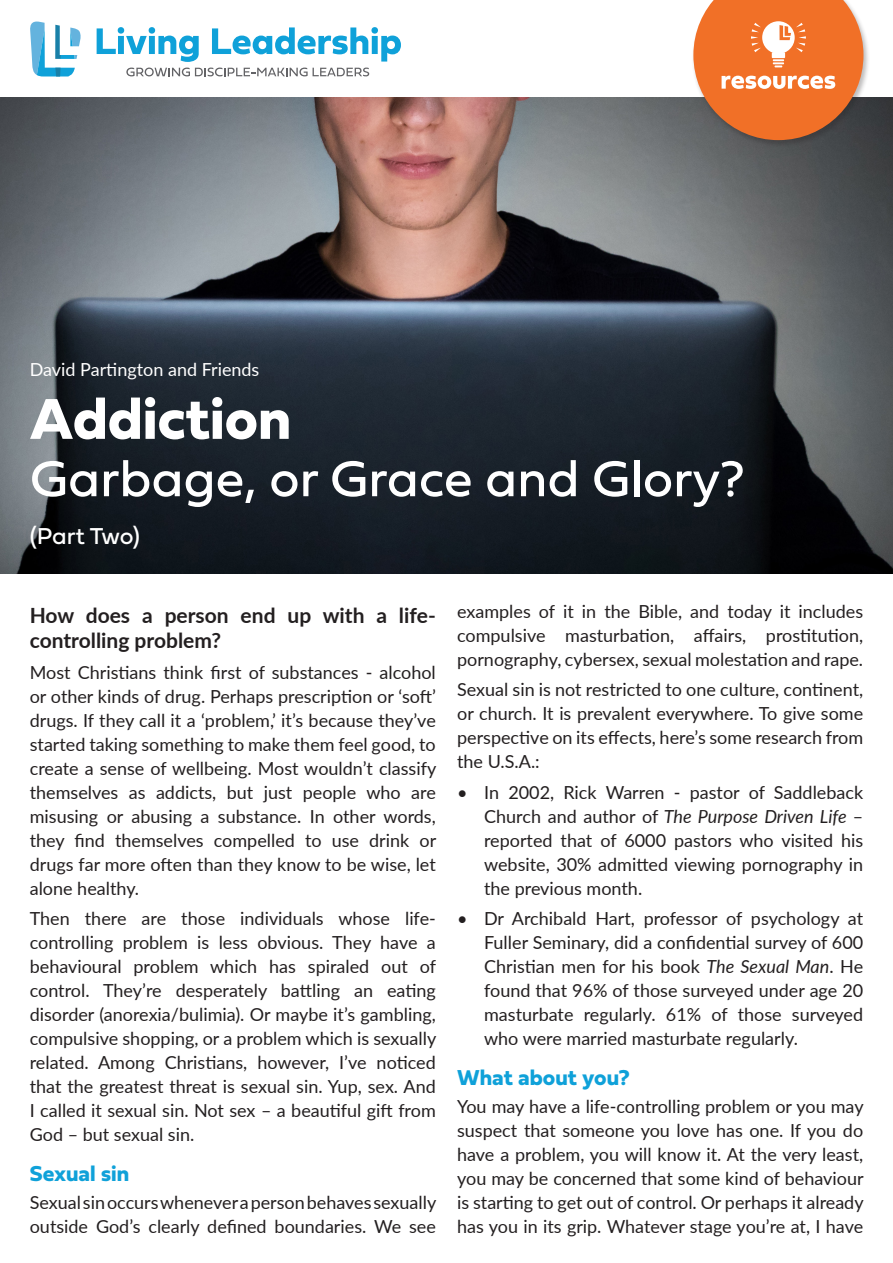
<style>
.page{position:relative;width:893px;height:1263px;background:#fff}
.page>*{position:absolute;margin:0;border:0;box-sizing:border-box;transform-origin:0 0}
.t1{font:60px "Fieldwork Geo Bold";color:#fff}
.t2{font:52.5px "Fieldwork Geo Regular";color:#fff}
.t3{font:24px "Fieldwork Geo Regular";letter-spacing:-.005em;color:#fff}
.Subheading{font:700 22.5px "Fieldwork Hum";color:#0fa1d9}
.t4{font:700 21px/25.5px "Lato";color:#231f20}
.t5{font:18px/24px "Lato";color:#231f20;text-align:justify}
.t6{font:18px "Lato";color:#fff}
.s1{font-style:italic}
</style>
<div class="page">
<img style="left:0;top:98px;width:893px;height:476px">
<svg style="left:97px;top:27px;width:102px;height:35px"></svg>
<svg style="left:212px;top:27px;width:189px;height:35px"></svg>
<svg style="left:30px;top:21px;width:51px;height:56px"></svg>
<svg style="left:126px;top:68px;width:243px;height:8px"></svg>
<div style="left:691px;top:0;width:179px;height:148px;background:#231f20;opacity:.3"></div>
<svg style="left:693px;top:0;width:170px;height:140px;background:#df7e47"></svg>
<p class="t6" style="left:30px;top:357px;width:231px">David Partington and Friends</p>
<p class="t1" style="left:30px;top:372px;width:263px">Addiction</p>
<p class="t2" style="left:30px;top:437px;width:716px">Garbage, or Grace and Glory?</p>
<p class="t3" style="left:30px;top:517px;width:112px">(Part Two)</p>
<p class="t4" style="left:30px;top:602px;width:408px">How does a person end up with a life&shy;controlling problem?</p>
<p class="t5" style="left:30px;top:659px;width:408px">Most Christians think first of substances - alcohol or other kinds of drug. Perhaps prescription or ‘soft’ drugs. If they call it a ‘problem,’ it’s because they’ve started taking something to make them feel good, to create a sense of wellbeing. Most wouldn’t classify themselves as addicts, but just people who are misusing or abusing a substance. In other words, they find themselves compelled to use drink or drugs far more often than they know to be wise, let alone healthy.</p>
<p class="t5" style="left:30px;top:906px;width:408px">Then there are those individuals whose life&shy;controlling problem is less obvious. They have a behavioural problem which has spiraled out of control. They’re desperately battling an eating disorder (anorexia/bulimia). Or maybe it’s gambling, compulsive shopping, or a problem which is sexually related. Among Christians, however, I’ve noticed that the greatest threat is sexual sin. Yup, sex. And I called it sexual sin. Not sex – a beautiful gift from God – but sexual sin.</p>
<p class="Subheading" style="left:30px;top:1156px;width:101px">Sexual sin</p>
<p class="t5" style="left:30px;top:1190px;width:408px">Sexual sin occurs whenever a person behaves sexually outside God’s clearly defined boundaries. We see</p>
<p class="t5" style="left:457px;top:599px;width:408px">examples of it in the Bible, and today it includes compulsive masturbation, affairs, prostitution, pornography, cybersex, sexual molestation and rape.</p>
<p class="t5" style="left:457px;top:677px;width:408px">Sexual sin is not restricted to one culture, continent, or church. It is prevalent everywhere. To give some perspective on its effects, here’s some research from the U.S.A.:</p>
<p class="t5" style="left:484px;top:779px;width:381px;text-indent:-27px">• In 2002, Rick Warren - pastor of Saddleback Church and author of <span class="s1">The Purpose Driven Life</span> – reported that of 6000 pastors who visited his website, 30% admitted viewing pornography in the previous month.</p>
<p class="t5" style="left:484px;top:906px;width:381px;text-indent:-27px">• Dr Archibald Hart, professor of psychology at Fuller Seminary, did a confidential survey of 600<br>Christian men for his book <span class="s1">The Sexual Man</span>. He found that 96% of those surveyed under age 20 masturbate regularly. 61% of those surveyed who were married masturbate regularly.</p>
<p class="Subheading" style="left:457px;top:1060px;width:174px">What about you?</p>
<p class="t5" style="left:457px;top:1094px;width:408px">You may have a life-controlling problem or you may suspect that someone you love has one. If you do have a problem, you will know it. At the very least, you may be concerned that some kind of behaviour is starting to get out of control. Or perhaps it already has you in its grip. Whatever stage you’re at, I have</p>
</div>
